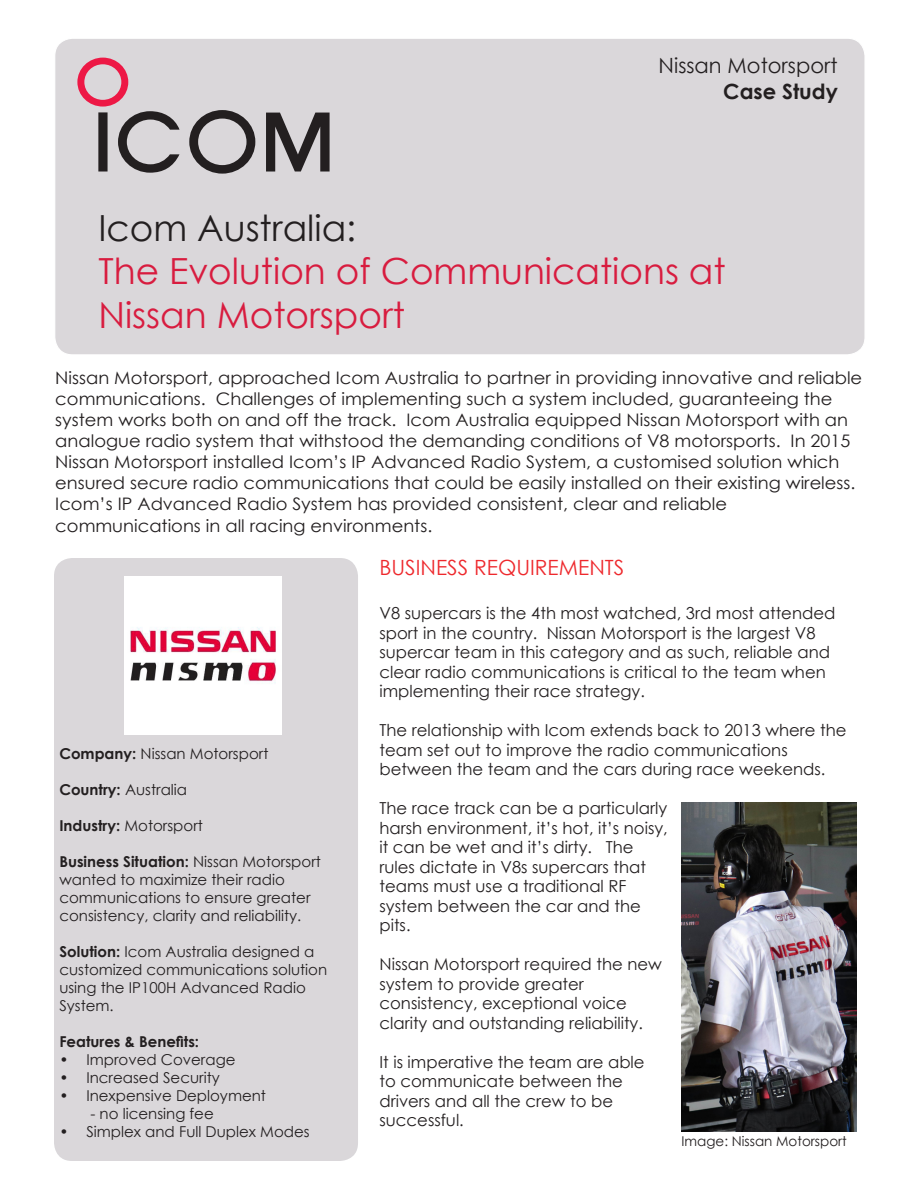
<style>
.page{position:relative;width:918px;height:1188px;background:#fff}
.page>*{position:absolute;margin:0;border:0;box-sizing:border-box;transform-origin:0 0}
.t1{font:36px/43.2px "Century Gothic";color:#d81c3f}
.t2{font:36px "Century Gothic";color:#231f20}
.Company_Name{font:21px "Century Gothic";color:#ee292d}
.t3{font:21px "Century Gothic";color:#231f20}
.t4{font:700 21px "Century Gothic";color:#231f20}
.Company_Name-2{font:17.25px/21.3px "Century Gothic";color:#231f20;scale:1.04 1}
.Company_Name-3{font:16.5px/19.5px "Century Gothic";color:#231f20}
.Company_Name-4{font:15px/18px "Century Gothic";color:#231f20}
.Company_Name-5{font:700 15px "Century Gothic";color:#231f20}
.t5{font:13.5px "Century Gothic";color:#231f20}
.s1{font-weight:700}
</style>
<div class="page">
<div style="left:54px;top:558px;width:304px;height:603px;background:#dad7da;border-radius:18px"></div>
<div style="left:55px;top:38px;width:810px;height:317px;background:#dad7da;border-radius:18px"></div>
<svg style="left:266px;top:113px;width:64px;height:59px"></svg>
<svg style="left:189px;top:110px;width:66px;height:64px"></svg>
<svg style="left:77px;top:58px;width:103px;height:115px"></svg>
<img style="left:124px;top:577px;width:158px;height:157px">
<img style="left:682px;top:803px;width:175px;height:328px">
<p class="t3" style="left:659px;top:51px;width:180px">Nissan Motorsport</p>
<p class="t4" style="left:723px;top:75px;width:116px">Case Study</p>
<p class="t2" style="left:98px;top:203px;width:259px">Icom Australia:</p>
<p class="t1" style="left:98px;top:249px;width:629px">The Evolution of Communications at<br>Nissan Motorsport</p>
<p class="Company_Name-2" style="left:55px;top:367px;width:777px">Nissan Motorsport, approached Icom Australia to partner in providing innovative and reliable communications. Challenges of implementing such a system included, guaranteeing the</p>
<p class="Company_Name-2" style="left:55px;top:409px;width:771px">system works both on and off the track. Icom Australia equipped Nissan Motorsport with an analogue radio system that withstood the demanding conditions of V8 motorsports. In 2015<br>Nissan Motorsport installed Icom’s IP Advanced Radio System, a customised solution which ensured secure radio communications that could be easily installed on their existing wireless.<br>Icom’s IP Advanced Radio System has provided consistent, clear and reliable communications in all racing environments.</p>
<p class="Company_Name" style="left:380px;top:552px;width:246px">BUSINESS REQUIREMENTS</p>
<p class="Company_Name-3" style="left:380px;top:603px;width:457px">V8 supercars is the 4th most watched, 3rd most attended sport in the country. Nissan Motorsport is the largest V8 supercar team in this category and as such, reliable and clear radio communications is critical to the team when implementing their race strategy.</p>
<p class="Company_Name-3" style="left:380px;top:720px;width:469px">The relationship with Icom extends back to 2013 where the team set out to improve the radio communications between the team and the cars during race weekends.</p>
<p class="Company_Name-3" style="left:380px;top:798px;width:289px">The race track can be a particularly</p>
<p class="Company_Name-3" style="left:380px;top:818px;width:290px">harsh environment, it’s hot, it’s noisy,</p>
<p class="Company_Name-3" style="left:380px;top:837px;width:256px">it can be wet and it’s dirty. The</p>
<p class="Company_Name-3" style="left:380px;top:857px;width:268px">rules dictate in V8s supercars that</p>
<p class="Company_Name-3" style="left:380px;top:876px;width:249px">teams must use a traditional RF</p>
<p class="Company_Name-3" style="left:380px;top:896px;width:263px">system between the car and the</p>
<p class="Company_Name-3" style="left:380px;top:915px;width:33px">pits.</p>
<p class="Company_Name-3" style="left:380px;top:954px;width:284px">Nissan Motorsport required the new system to provide greater</p>
<p class="Company_Name-3" style="left:380px;top:993px;width:265px">consistency, exceptional voice clarity and outstanding reliability.</p>
<p class="Company_Name-3" style="left:380px;top:1052px;width:267px">It is imperative the team are able</p>
<p class="Company_Name-3" style="left:380px;top:1071px;width:245px">to communicate between the</p>
<p class="Company_Name-3" style="left:380px;top:1091px;width:235px">drivers and all the crew to be successful.</p>
<p class="t5" style="left:682px;top:1132px;width:167px">Image: Nissan Motorsport</p>
<p class="Company_Name-4" style="left:59px;top:744px;width:211px"><span class="s1">Company:</span> Nissan Motorsport</p>
<p class="Company_Name-4" style="left:59px;top:780px;width:129px"><span class="s1">Country:</span> Australia</p>
<p class="Company_Name-4" style="left:59px;top:816px;width:145px"><span class="s1">Industry:</span> Motorsport</p>
<p class="Company_Name-4" style="left:59px;top:852px;width:263px"><span class="s1">Business Situation:</span> Nissan Motorsport wanted to maximize their radio communications to ensure greater consistency, clarity and reliability.</p>
<p class="Company_Name-4" style="left:59px;top:942px;width:269px"><span class="s1">Solution:</span> Icom Australia designed a customized communications solution using the IP100H Advanced Radio<br>System.</p>
<p class="Company_Name-5" style="left:59px;top:1030px;width:141px">Features &amp; Benefits:</p>
<p class="Company_Name-4" style="left:59px;top:1050px;width:178px">• Improved Coverage</p>
<p class="Company_Name-4" style="left:59px;top:1068px;width:162px">• Increased Security</p>
<p class="Company_Name-4" style="left:59px;top:1086px;width:208px">• Inexpensive Deployment</p>
<p class="Company_Name-4" style="left:91px;top:1104px;width:125px">- no licensing fee</p>
<p class="Company_Name-4" style="left:59px;top:1122px;width:252px">• Simplex and Full Duplex Modes</p>
</div>
